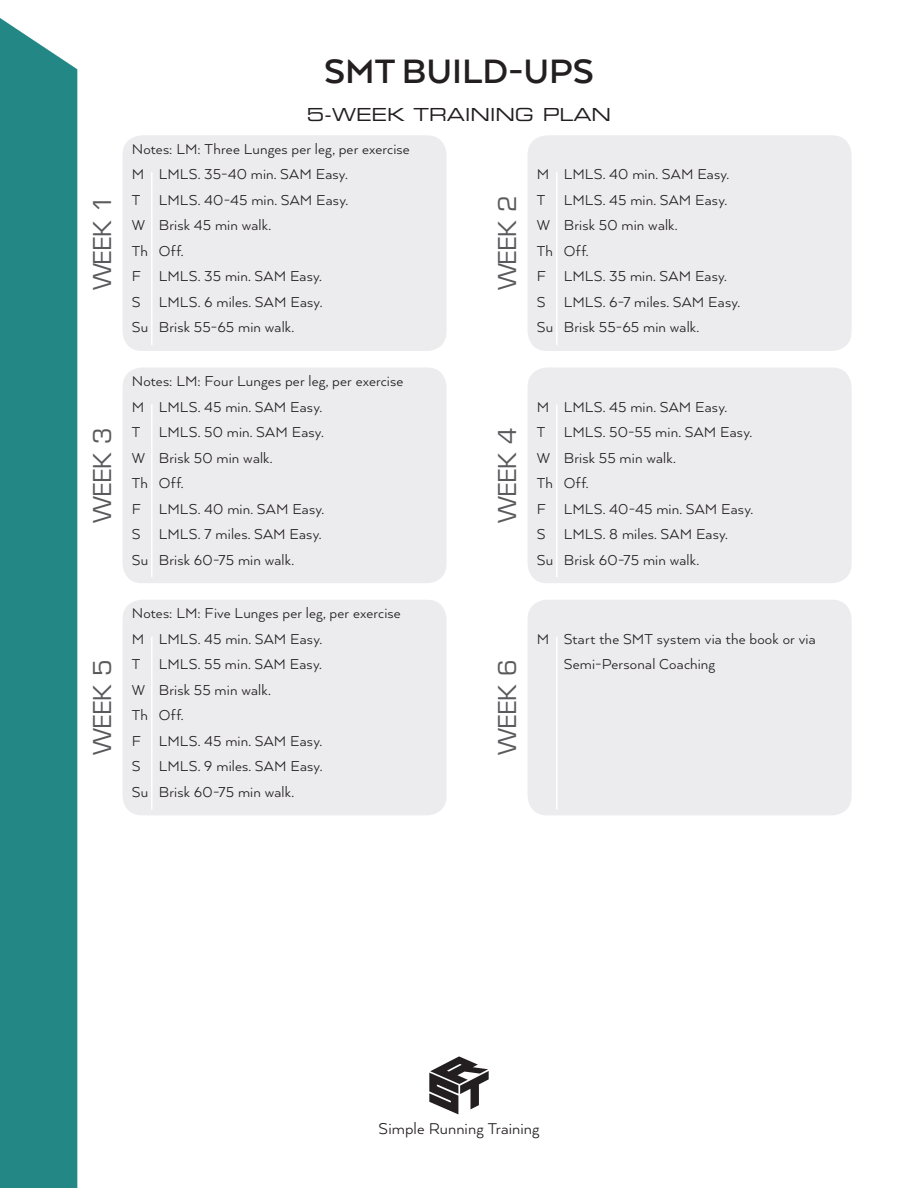
<style>
.page{position:relative;width:918px;height:1188px;background:#fff}
.page>*{position:absolute;margin:0;border:0;box-sizing:border-box;transform-origin:0 0}
.t1{font:700 39px "Arquitecta";color:#231f20}
.IN_Left_panel{font:24px "Eurostile";color:#5a5a5d}
.Text{font:18px "Arquitecta";letter-spacing:.005em;color:#231f20}
.Subtitle{font:18px "Eurostile Extended Two";color:#231f20}
.MTWRFSS_Text{font:16.5px/25.5px "Arquitecta";letter-spacing:.01em;color:#231f20}
</style>
<div class="page">
<div style="left:123px;top:135px;width:324px;height:216px;background:#ececee;border-radius:19px"></div>
<hr style="left:151px;top:172px;width:2px;height:173px;background:#fff">
<div style="left:528px;top:135px;width:324px;height:216px;background:#ececee;border-radius:19px"></div>
<hr style="left:556px;top:172px;width:2px;height:173px;background:#fff">
<div style="left:123px;top:368px;width:324px;height:215px;background:#ececee;border-radius:19px"></div>
<hr style="left:151px;top:404px;width:2px;height:173px;background:#fff">
<div style="left:528px;top:368px;width:324px;height:215px;background:#ececee;border-radius:19px"></div>
<hr style="left:556px;top:404px;width:2px;height:173px;background:#fff">
<div style="left:123px;top:600px;width:324px;height:215px;background:#ececee;border-radius:19px"></div>
<hr style="left:151px;top:637px;width:2px;height:172px;background:#fff">
<svg style="left:429px;top:1056px;width:60px;height:58px"></svg>
<div style="left:528px;top:600px;width:324px;height:215px;background:#ececee;border-radius:19px"></div>
<hr style="left:556px;top:637px;width:2px;height:172px;background:#fff">
<div style="left:0;top:18px;width:77px;height:1170px;background:#228785"></div>
<p class="IN_Left_panel" style="left:88px;top:290px;width:96px;rotate:-90deg">WEEK 1</p>
<p class="t1" style="left:324px;top:47px;width:271px">SMT BUILD-UPS</p>
<p class="Subtitle" style="left:307px;top:102px;width:306px">5-WEEK TRAINING PLAN</p>
<p class="MTWRFSS_Text" style="left:132px;top:135px;width:280px">Notes: LM: Three Lunges per leg, per exercise</p>
<p class="MTWRFSS_Text" style="left:132px;top:161px;width:217px">M LMLS. 35-40 min. SAM Easy.</p>
<p class="MTWRFSS_Text" style="left:132px;top:186px;width:218px">T LMLS. 40-45 min. SAM Easy.</p>
<p class="MTWRFSS_Text" style="left:132px;top:212px;width:141px">W Brisk 45 min walk.</p>
<p class="MTWRFSS_Text" style="left:132px;top:237px;width:53px">Th Off.</p>
<p class="MTWRFSS_Text" style="left:132px;top:263px;width:192px">F LMLS. 35 min. SAM Easy.</p>
<p class="MTWRFSS_Text" style="left:132px;top:288px;width:192px">S LMLS. 6 miles. SAM Easy.</p>
<p class="MTWRFSS_Text" style="left:132px;top:314px;width:164px">Su Brisk 55-65 min walk.</p>
<p class="IN_Left_panel" style="left:493px;top:290px;width:96px;rotate:-90deg">WEEK 2</p>
<p class="MTWRFSS_Text" style="left:537px;top:161px;width:194px">M LMLS. 40 min. SAM Easy.</p>
<p class="MTWRFSS_Text" style="left:537px;top:186px;width:192px">T LMLS. 45 min. SAM Easy.</p>
<p class="MTWRFSS_Text" style="left:537px;top:212px;width:142px">W Brisk 50 min walk.</p>
<p class="MTWRFSS_Text" style="left:537px;top:237px;width:53px">Th Off.</p>
<p class="MTWRFSS_Text" style="left:537px;top:263px;width:192px">F LMLS. 35 min. SAM Easy.</p>
<p class="MTWRFSS_Text" style="left:537px;top:288px;width:205px">S LMLS. 6-7 miles. SAM Easy.</p>
<p class="MTWRFSS_Text" style="left:537px;top:314px;width:164px">Su Brisk 55-65 min walk.</p>
<p class="MTWRFSS_Text" style="left:132px;top:368px;width:273px">Notes: LM: Four Lunges per leg, per exercise</p>
<p class="MTWRFSS_Text" style="left:132px;top:394px;width:192px">M LMLS. 45 min. SAM Easy.</p>
<p class="MTWRFSS_Text" style="left:132px;top:419px;width:193px">T LMLS. 50 min. SAM Easy.</p>
<p class="MTWRFSS_Text" style="left:132px;top:445px;width:142px">W Brisk 50 min walk.</p>
<p class="MTWRFSS_Text" style="left:132px;top:470px;width:53px">Th Off.</p>
<p class="MTWRFSS_Text" style="left:132px;top:496px;width:194px">F LMLS. 40 min. SAM Easy.</p>
<p class="MTWRFSS_Text" style="left:132px;top:521px;width:191px">S LMLS. 7 miles. SAM Easy.</p>
<p class="MTWRFSS_Text" style="left:132px;top:547px;width:164px">Su Brisk 60-75 min walk.</p>
<p class="IN_Left_panel" style="left:88px;top:523px;width:96px;rotate:-90deg">WEEK 3</p>
<p class="IN_Left_panel" style="left:493px;top:523px;width:96px;rotate:-90deg">WEEK 4</p>
<p class="IN_Left_panel" style="left:88px;top:755px;width:96px;rotate:-90deg">WEEK 5</p>
<p class="MTWRFSS_Text" style="left:132px;top:600px;width:270px">Notes: LM: Five Lunges per leg, per exercise</p>
<p class="MTWRFSS_Text" style="left:132px;top:625px;width:192px">M LMLS. 45 min. SAM Easy.</p>
<p class="MTWRFSS_Text" style="left:132px;top:651px;width:191px">T LMLS. 55 min. SAM Easy.</p>
<p class="MTWRFSS_Text" style="left:132px;top:676px;width:140px">W Brisk 55 min walk.</p>
<p class="MTWRFSS_Text" style="left:132px;top:702px;width:53px">Th Off.</p>
<p class="MTWRFSS_Text" style="left:132px;top:727px;width:192px">F LMLS. 45 min. SAM Easy.</p>
<p class="MTWRFSS_Text" style="left:132px;top:753px;width:192px">S LMLS. 9 miles. SAM Easy.</p>
<p class="MTWRFSS_Text" style="left:132px;top:778px;width:164px">Su Brisk 60-75 min walk.</p>
<p class="IN_Left_panel" style="left:493px;top:755px;width:96px;rotate:-90deg">WEEK 6</p>
<p class="MTWRFSS_Text" style="left:537px;top:394px;width:192px">M LMLS. 45 min. SAM Easy.</p>
<p class="MTWRFSS_Text" style="left:537px;top:419px;width:217px">T LMLS. 50-55 min. SAM Easy.</p>
<p class="MTWRFSS_Text" style="left:537px;top:445px;width:140px">W Brisk 55 min walk.</p>
<p class="MTWRFSS_Text" style="left:537px;top:470px;width:53px">Th Off.</p>
<p class="MTWRFSS_Text" style="left:537px;top:496px;width:218px">F LMLS. 40-45 min. SAM Easy.</p>
<p class="MTWRFSS_Text" style="left:537px;top:521px;width:193px">S LMLS. 8 miles. SAM Easy.</p>
<p class="MTWRFSS_Text" style="left:537px;top:547px;width:164px">Su Brisk 60-75 min walk.</p>
<p class="MTWRFSS_Text" style="left:564px;top:625px;width:254px;text-indent:-27px">M Start the SMT system via the book or via<br>Semi-Personal Coaching</p>
<p class="Text" style="left:379px;top:1117px;width:162px">Simple Running Training</p>
</div>
